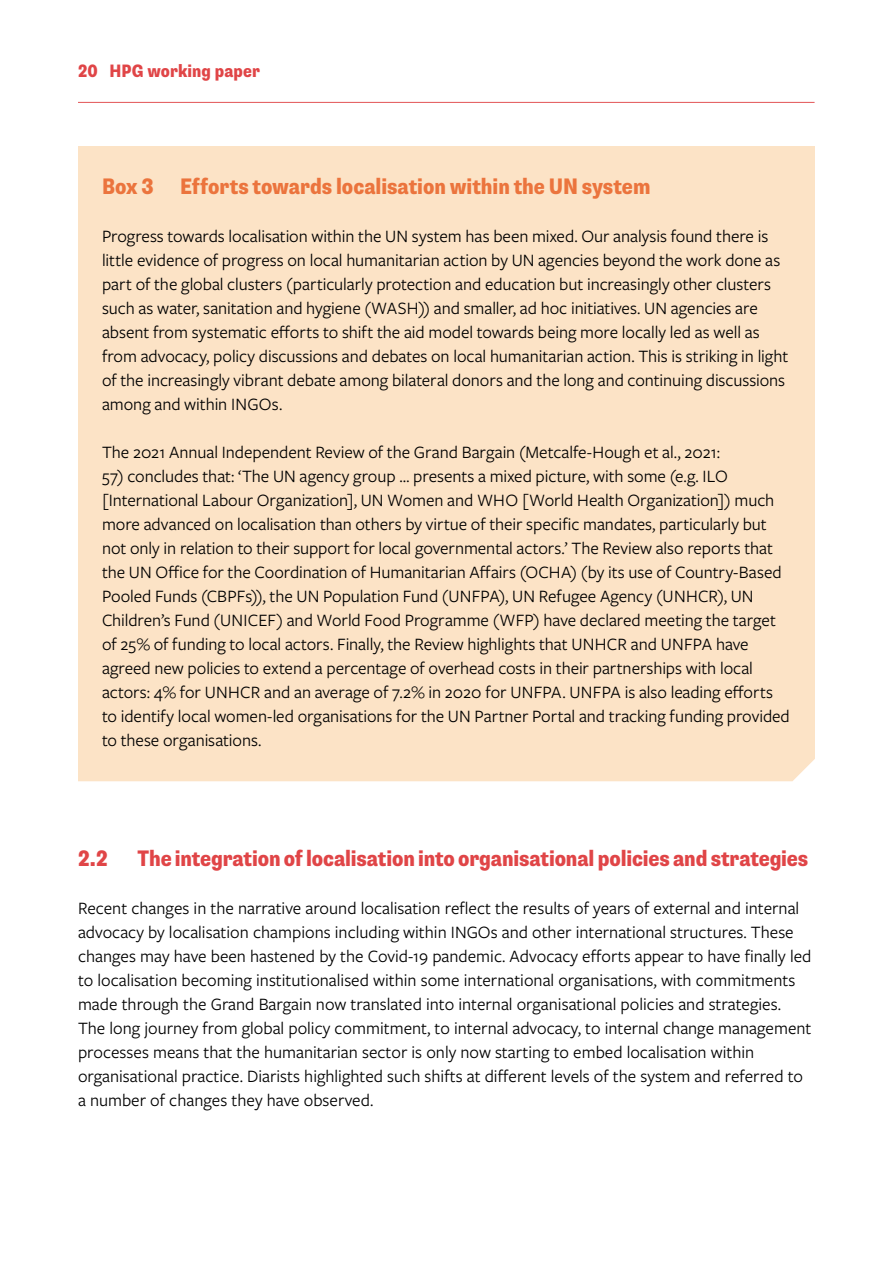
<style>
.page{position:relative;width:893px;height:1263px;background:#fff}
.page>*{position:absolute;margin:0;border:0;box-sizing:border-box;transform-origin:0 0}
.Heading_2__numbered{font:800 condensed 22.5px "Supria Sans";letter-spacing:-.005em;color:#e04547}
.t1{font:800 condensed 22.5px "Supria Sans";letter-spacing:-.005em;color:#eb743d}
.Box_body_text_end{font:18px/24px "Freight Sans Pro";letter-spacing:-.005em;color:#000}
.Body_text{font:18px/24px "Freight Sans Pro";color:#000}
.Box_body_text{font:18px/24px "Freight Sans Pro";letter-spacing:-.005em;color:#000}
.t2{font:800 condensed 18px "Supria Sans";letter-spacing:.005em;color:#e04547}
</style>
<div class="page">
<hr style="left:78px;top:102px;width:736px;height:1px;background:#e04547">
<div style="left:78px;top:147px;width:737px;height:84px;background:#fce3c6"></div>
<div style="left:78px;top:198px;width:737px;height:247px;background:#fce3c6"></div>
<div style="left:78px;top:445px;width:737px;height:336px;background:#fce3c6"></div>
<p class="t2" style="left:78px;top:59px;width:183px">20 HPG working paper</p>
<p class="t1" style="left:102px;top:172px;width:550px">Box 3 Efforts towards localisation within the UN system</p>
<p class="Box_body_text" style="left:102px;top:223px;width:688px">Progress towards localisation within the UN system has been mixed. Our analysis found there is little evidence of progress on local humanitarian action by UN agencies beyond the work done as part of the global clusters (particularly protection and education but increasingly other clusters such as water, sanitation and hygiene (WASH)) and smaller, ad hoc initiatives. UN agencies are absent from systematic efforts to shift the aid model towards being more locally led as well as from advocacy, policy discussions and debates on local humanitarian action. This is striking in light of the increasingly vibrant debate among bilateral donors and the long and continuing discussions among and within INGOs.</p>
<p class="Box_body_text_end" style="left:102px;top:439px;width:620px">The 2021 Annual Independent Review of the Grand Bargain (Metcalfe-Hough et al., 2021:</p>
<p class="Box_body_text_end" style="left:102px;top:463px;width:689px">57) concludes that: ‘The UN agency group … presents a mixed picture, with some (e.g. ILO [International Labour Organization], UN Women and WHO [World Health Organization]) much more advanced on localisation than others by virtue of their specific mandates, particularly but not only in relation to their support for local governmental actors.’ The Review also reports that the UN Office for the Coordination of Humanitarian Affairs (OCHA) (by its use of Country-Based Pooled Funds (CBPFs)), the UN Population Fund (UNFPA), UN Refugee Agency (UNHCR), UN Children’s Fund (UNICEF) and World Food Programme (WFP) have declared meeting the target of 25% of funding to local actors. Finally, the Review highlights that UNHCR and UNFPA have agreed new policies to extend a percentage of overhead costs in their partnerships with local actors: 4% for UNHCR and an average of 7.2% in 2020 for UNFPA. UNFPA is also leading efforts to identify local women-led organisations for the UN Partner Portal and tracking funding provided to these organisations.</p>
<h2 class="Heading_2__numbered" style="left:78px;top:844px;width:31px">2.2</h2>
<h2 class="Heading_2__numbered" style="left:138px;top:844px;width:672px">The integration of localisation into organisational policies and strategies</h2>
<p class="Body_text" style="left:78px;top:895px;width:735px">Recent changes in the narrative around localisation reflect the results of years of external and internal advocacy by localisation champions including within INGOs and other international structures. These changes may have been hastened by the Covid-19 pandemic. Advocacy efforts appear to have finally led to localisation becoming institutionalised within some international organisations, with commitments made through the Grand Bargain now translated into internal organisational policies and strategies.<br>The long journey from global policy commitment, to internal advocacy, to internal change management processes means that the humanitarian sector is only now starting to embed localisation within organisational practice. Diarists highlighted such shifts at different levels of the system and referred to a number of changes they have observed.</p>
</div>
